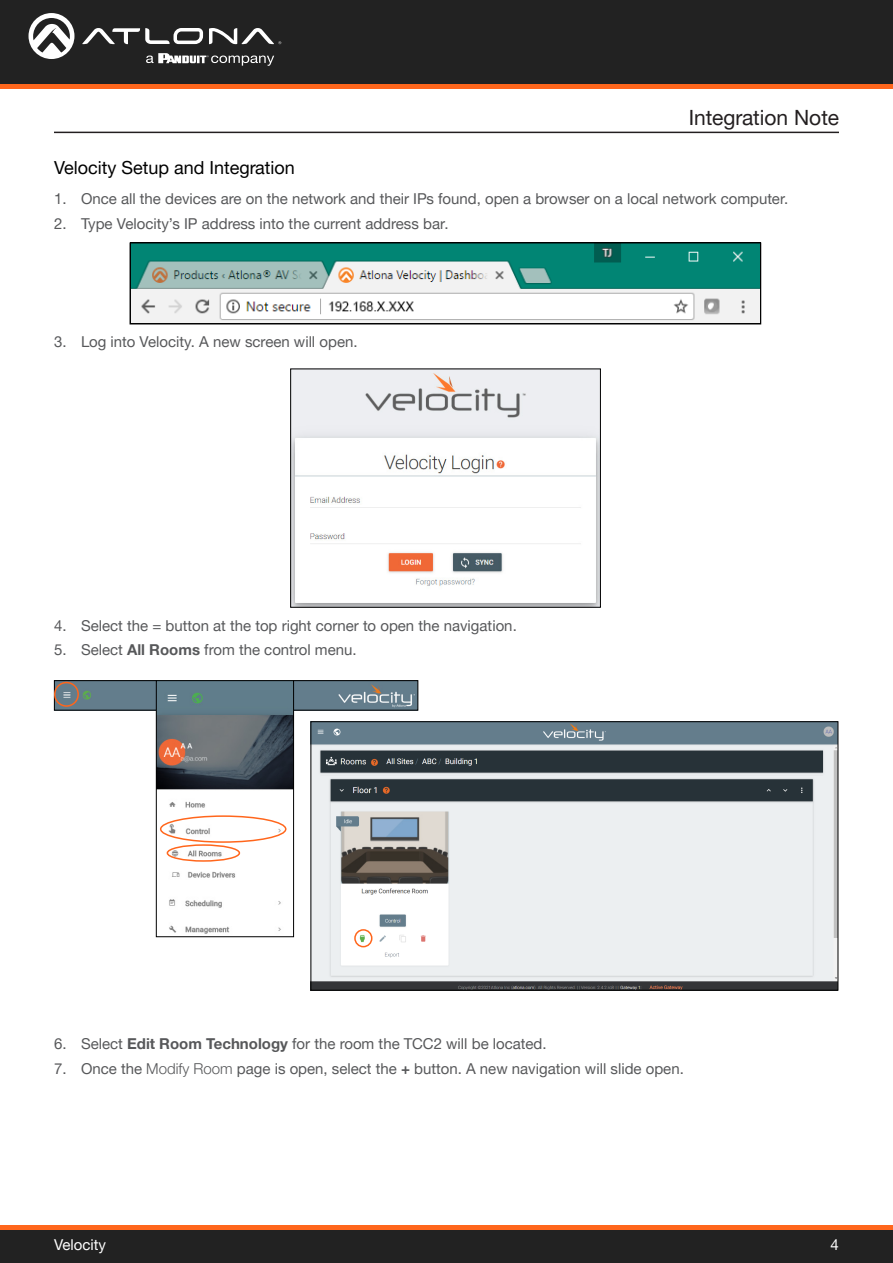
<style>
.page{position:relative;width:893px;height:1263px;background:#fff}
.page>*{position:absolute;margin:0;border:0;box-sizing:border-box;transform-origin:0 0}
.Non_TOC_Section_Head{font:21px "Helvetica Neue LTW1 G";color:#231f20}
.Secondary_Subsection{font:18px "Helvetica Neue LTW1 G";color:#000}
.t1{font:15px "Helvetica Neue LTW1 G";color:#57585a}
.t2{font:15px "Helvetica Neue LTW1 G";color:#fff}
.s1{font-weight:700}
.s2{font-weight:300}
</style>
<div class="page">
<div style="left:0;top:1227px;width:893px;height:36px;background:#222"></div>
<div style="left:0;top:0;width:893px;height:84px;background:#222"></div>
<svg style="left:82px;top:28px;width:121px;height:16px"></svg>
<svg style="left:209px;top:28px;width:72px;height:16px"></svg>
<svg style="left:29px;top:13px;width:45px;height:46px"></svg>
<svg style="left:146px;top:53px;width:128px;height:13px"></svg>
<hr style="left:0;top:84px;width:893px;height:4px;background:#ff661c">
<hr style="left:0;top:1225px;width:893px;height:4px;background:#ff661c">
<hr style="left:54px;top:132px;width:785px;height:1px;background:#231f20">
<img style="left:132px;top:245px;width:627px;height:77px">
<div style="left:130px;top:243px;width:631px;height:81px;border:1px solid #000"></div>
<img style="left:56px;top:682px;width:360px;height:26px">
<div style="left:54px;top:680px;width:364px;height:30px;border:1px solid #000"></div>
<div style="left:54px;top:682px;width:25px;height:25px;border:2px solid #ff661c;border-radius:50%"></div>
<img style="left:158px;top:682px;width:134px;height:252px">
<div style="left:156px;top:680px;width:138px;height:257px;border:1px solid #000"></div>
<div style="left:160px;top:815px;width:126px;height:28px;border:2px solid #ff661c;border-radius:50%"></div>
<div style="left:167px;top:844px;width:73px;height:18px;border:2px solid #ff661c;border-radius:50%"></div>
<img style="left:312px;top:723px;width:524px;height:265px">
<div style="left:310px;top:721px;width:528px;height:269px;border:1px solid #000"></div>
<div style="left:354px;top:929px;width:18px;height:18px;border:2px solid #ff661c;border-radius:50%"></div>
<img style="left:292px;top:371px;width:307px;height:235px">
<div style="left:290px;top:369px;width:311px;height:239px;border:1px solid #000"></div>
<p class="Secondary_Subsection" style="left:54px;top:156px;width:242px">Velocity Setup and Integration</p>
<p class="Non_TOC_Section_Head" style="left:689px;top:104px;width:152px">Integration Note</p>
<p class="t1" style="left:54px;top:189px;width:736px">1. Once all the devices are on the network and their IPs found, open a browser on a local network computer.</p>
<p class="t1" style="left:54px;top:214px;width:396px">2. Type Velocity’s IP address into the current address bar.</p>
<p class="t1" style="left:54px;top:332px;width:305px">3. Log into Velocity. A new screen will open.</p>
<p class="t1" style="left:54px;top:616px;width:464px">4. Select the = button at the top right corner to open the navigation.</p>
<p class="t1" style="left:54px;top:641px;width:304px">5. Select <span class="s1">All Rooms</span> from the control menu.</p>
<p class="t1" style="left:54px;top:1034px;width:494px">6. Select <span class="s1">Edit Room Technology</span> for the room the TCC2 will be located.</p>
<p class="t1" style="left:54px;top:1059px;width:631px">7. Once the <span class="s2">Modify Room</span> page is open, select the <span class="s1">+</span> button. A new navigation will slide open.</p>
<p class="t2" style="left:54px;top:1235px;width:54px">Velocity</p>
<p class="t2" style="left:831px;top:1235px;width:10px">4</p>
</div>
